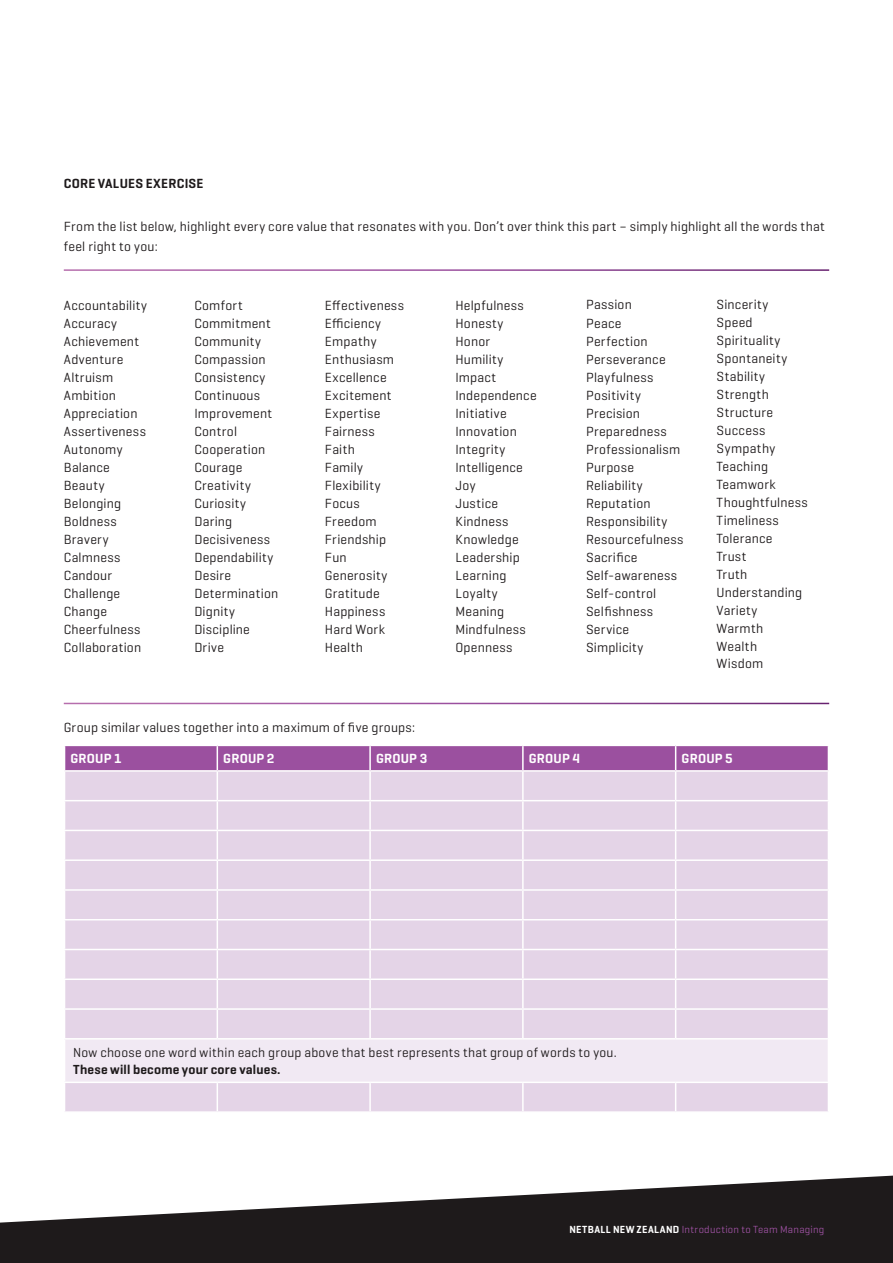
<style>
.page{position:relative;width:893px;height:1263px;background:#fff}
.page>*{position:absolute;margin:0;border:0;box-sizing:border-box;transform-origin:0 0}
.Body{font:13.5px/18px "Geogrotesque";letter-spacing:.02em;color:#1e1a1b}
.Sub_Sub_Heading{font:600 13.5px "Geogrotesque";letter-spacing:.015em;color:#fff}
.Sub_Sub_Heading-2{font:600 13.5px "Geogrotesque";letter-spacing:.02em;color:#1e1a1b}
.Body-2{font:13.35px "Geogrotesque";letter-spacing:.02em;color:#1e1a1b}
.Body-3{font:600 13.35px "Geogrotesque";letter-spacing:.015em;color:#1e1a1b}
.t1{font:10.5px "Geogrotesque";letter-spacing:.025em;color:#9b509f}
.s1{font-weight:600;color:#fff}
</style>
<div class="page">
<svg style="left:0;top:1175px;width:893px;height:88px;fill:#1e1a1b"></svg>
<div style="left:65px;top:1083px;width:763px;height:28px;background:#e4d4e7"></div>
<div style="left:65px;top:1039px;width:763px;height:43px;background:#f1e9f3"></div>
<svg style="left:64px;top:745px;width:764px;height:293px;background:#dfcbe2"></svg>
<svg style="left:217px;top:1083px;width:1px;height:28px"></svg>
<hr style="left:369px;top:1083px;width:2px;height:28px;background:#fff">
<hr style="left:522px;top:1083px;width:2px;height:28px;background:#fff">
<svg style="left:675px;top:1083px;width:1px;height:28px"></svg>
<hr style="left:64px;top:1081px;width:153px;height:2px;background:#fff">
<hr style="left:217px;top:1081px;width:153px;height:2px;background:#fff">
<hr style="left:370px;top:1081px;width:153px;height:2px;background:#fff">
<hr style="left:523px;top:1081px;width:153px;height:2px;background:#fff">
<hr style="left:676px;top:1081px;width:153px;height:2px;background:#fff">
<p class="Sub_Sub_Heading-2" style="left:64px;top:175px;width:141px">CORE VALUES EXERCISE</p>
<p class="Body" style="left:64px;top:217px;width:763px;line-height:19.5px">From the list below, highlight every core value that resonates with you. Don’t over think this part – simply highlight all the words that feel right to you:</p>
<p class="Body" style="left:64px;top:296px;width:85px">Accountability</p>
<p class="Body" style="left:64px;top:314px;width:55px">Accuracy</p>
<p class="Body" style="left:64px;top:332px;width:77px">Achievement</p>
<p class="Body" style="left:64px;top:350px;width:61px">Adventure</p>
<p class="Body" style="left:64px;top:368px;width:51px">Altruism</p>
<p class="Body" style="left:64px;top:386px;width:54px">Ambition</p>
<p class="Body" style="left:64px;top:404px;width:75px">Appreciation</p>
<p class="Body" style="left:64px;top:422px;width:84px">Assertiveness</p>
<p class="Body" style="left:64px;top:440px;width:60px">Autonomy</p>
<p class="Body" style="left:64px;top:458px;width:48px">Balance</p>
<p class="Body" style="left:64px;top:476px;width:42px">Beauty</p>
<p class="Body" style="left:64px;top:494px;width:59px">Belonging</p>
<p class="Body" style="left:64px;top:512px;width:54px">Boldness</p>
<p class="Body" style="left:64px;top:530px;width:46px">Bravery</p>
<p class="Body" style="left:64px;top:548px;width:58px">Calmness</p>
<p class="Body" style="left:64px;top:566px;width:50px">Candour</p>
<p class="Body" style="left:64px;top:584px;width:58px">Challenge</p>
<p class="Body" style="left:64px;top:602px;width:45px">Change</p>
<p class="Body" style="left:64px;top:620px;width:78px">Cheerfulness</p>
<p class="Body" style="left:64px;top:638px;width:79px">Collaboration</p>
<p class="Body" style="left:194px;top:296px;width:50px">Comfort</p>
<p class="Body" style="left:194px;top:314px;width:78px">Commitment</p>
<p class="Body" style="left:194px;top:332px;width:68px">Community</p>
<p class="Body" style="left:194px;top:350px;width:73px">Compassion</p>
<p class="Body" style="left:194px;top:368px;width:72px">Consistency</p>
<p class="Body" style="left:194px;top:386px;width:79px">Continuous<br>Improvement</p>
<p class="Body" style="left:194px;top:422px;width:44px">Control</p>
<p class="Body" style="left:194px;top:440px;width:72px">Cooperation</p>
<p class="Body" style="left:194px;top:458px;width:50px">Courage</p>
<p class="Body" style="left:194px;top:476px;width:58px">Creativity</p>
<p class="Body" style="left:194px;top:494px;width:53px">Curiosity</p>
<p class="Body" style="left:194px;top:512px;width:40px">Daring</p>
<p class="Body" style="left:194px;top:530px;width:77px">Decisiveness</p>
<p class="Body" style="left:194px;top:548px;width:80px">Dependability</p>
<p class="Body" style="left:194px;top:566px;width:38px">Desire</p>
<p class="Body" style="left:194px;top:584px;width:85px">Determination</p>
<p class="Body" style="left:194px;top:602px;width:42px">Dignity</p>
<p class="Body" style="left:194px;top:620px;width:57px">Discipline</p>
<p class="Body" style="left:194px;top:638px;width:31px">Drive</p>
<p class="Body" style="left:325px;top:296px;width:81px">Effectiveness</p>
<p class="Body" style="left:325px;top:314px;width:57px">Efficiency</p>
<p class="Body" style="left:325px;top:332px;width:53px">Empathy</p>
<p class="Body" style="left:325px;top:350px;width:71px">Enthusiasm</p>
<p class="Body" style="left:325px;top:368px;width:63px">Excellence</p>
<p class="Body" style="left:325px;top:386px;width:68px">Excitement</p>
<p class="Body" style="left:325px;top:404px;width:57px">Expertise</p>
<p class="Body" style="left:325px;top:422px;width:51px">Fairness</p>
<p class="Body" style="left:325px;top:440px;width:32px">Faith</p>
<p class="Body" style="left:325px;top:458px;width:40px">Family</p>
<p class="Body" style="left:325px;top:476px;width:57px">Flexibility</p>
<p class="Body" style="left:325px;top:494px;width:36px">Focus</p>
<p class="Body" style="left:325px;top:512px;width:53px">Freedom</p>
<p class="Body" style="left:325px;top:530px;width:63px">Friendship</p>
<p class="Body" style="left:325px;top:548px;width:23px">Fun</p>
<p class="Body" style="left:325px;top:566px;width:64px">Generosity</p>
<p class="Body" style="left:325px;top:584px;width:56px">Gratitude</p>
<p class="Body" style="left:325px;top:602px;width:62px">Happiness</p>
<p class="Body" style="left:325px;top:620px;width:61px">Hard Work</p>
<p class="Body" style="left:325px;top:638px;width:40px">Health</p>
<p class="Body" style="left:455px;top:296px;width:70px">Helpfulness</p>
<p class="Body" style="left:455px;top:314px;width:49px">Honesty</p>
<p class="Body" style="left:455px;top:332px;width:36px">Honor</p>
<p class="Body" style="left:455px;top:350px;width:49px">Humility</p>
<p class="Body" style="left:455px;top:368px;width:42px">Impact</p>
<p class="Body" style="left:455px;top:386px;width:83px">Independence</p>
<p class="Body" style="left:455px;top:404px;width:53px">Initiative</p>
<p class="Body" style="left:455px;top:422px;width:63px">Innovation</p>
<p class="Body" style="left:455px;top:440px;width:51px">Integrity</p>
<p class="Body" style="left:455px;top:458px;width:69px">Intelligence</p>
<p class="Body" style="left:455px;top:476px;width:22px">Joy</p>
<p class="Body" style="left:455px;top:494px;width:44px">Justice</p>
<p class="Body" style="left:455px;top:512px;width:54px">Kindness</p>
<p class="Body" style="left:455px;top:530px;width:65px">Knowledge</p>
<p class="Body" style="left:455px;top:548px;width:66px">Leadership</p>
<p class="Body" style="left:455px;top:566px;width:52px">Learning</p>
<p class="Body" style="left:455px;top:584px;width:44px">Loyalty</p>
<p class="Body" style="left:455px;top:602px;width:50px">Meaning</p>
<p class="Body" style="left:455px;top:620px;width:72px">Mindfulness</p>
<p class="Body" style="left:455px;top:638px;width:58px">Openness</p>
<p class="Body" style="left:586px;top:295px;width:47px">Passion</p>
<p class="Body" style="left:586px;top:313px;width:37px">Peace</p>
<p class="Body" style="left:586px;top:331px;width:63px">Perfection</p>
<p class="Body" style="left:586px;top:349px;width:81px">Perseverance</p>
<p class="Body" style="left:586px;top:367px;width:69px">Playfulness</p>
<p class="Body" style="left:586px;top:386px;width:56px">Positivity</p>
<p class="Body" style="left:586px;top:404px;width:55px">Precision</p>
<p class="Body" style="left:586px;top:422px;width:82px">Preparedness</p>
<p class="Body" style="left:586px;top:440px;width:96px">Professionalism</p>
<p class="Body" style="left:586px;top:458px;width:50px">Purpose</p>
<p class="Body" style="left:586px;top:476px;width:58px">Reliability</p>
<p class="Body" style="left:586px;top:494px;width:66px">Reputation</p>
<p class="Body" style="left:586px;top:512px;width:83px">Responsibility</p>
<p class="Body" style="left:586px;top:530px;width:99px">Resourcefulness</p>
<p class="Body" style="left:586px;top:548px;width:53px">Sacrifice</p>
<p class="Body" style="left:586px;top:566px;width:93px">Self-awareness</p>
<p class="Body" style="left:586px;top:584px;width:72px">Self-control</p>
<p class="Body" style="left:586px;top:602px;width:69px">Selfishness</p>
<p class="Body" style="left:586px;top:620px;width:45px">Service</p>
<p class="Body" style="left:586px;top:638px;width:59px">Simplicity</p>
<p class="Body" style="left:717px;top:295px;width:53px">Sincerity</p>
<p class="Body" style="left:717px;top:313px;width:38px">Speed</p>
<p class="Body" style="left:717px;top:331px;width:65px">Spirituality</p>
<p class="Body" style="left:717px;top:349px;width:72px">Spontaneity</p>
<p class="Body" style="left:717px;top:367px;width:50px">Stability</p>
<p class="Body" style="left:717px;top:385px;width:54px">Strength</p>
<p class="Body" style="left:717px;top:403px;width:58px">Structure</p>
<p class="Body" style="left:717px;top:421px;width:50px">Success</p>
<p class="Body" style="left:717px;top:439px;width:60px">Sympathy</p>
<p class="Body" style="left:717px;top:457px;width:53px">Teaching</p>
<p class="Body" style="left:717px;top:475px;width:61px">Teamwork</p>
<p class="Body" style="left:717px;top:493px;width:93px">Thoughtfulness</p>
<p class="Body" style="left:717px;top:511px;width:64px">Timeliness</p>
<p class="Body" style="left:717px;top:529px;width:57px">Tolerance</p>
<p class="Body" style="left:717px;top:547px;width:31px">Trust</p>
<p class="Body" style="left:717px;top:565px;width:32px">Truth</p>
<p class="Body" style="left:717px;top:583px;width:87px">Understanding</p>
<p class="Body" style="left:717px;top:601px;width:42px">Variety</p>
<p class="Body" style="left:717px;top:619px;width:48px">Warmth</p>
<p class="Body" style="left:717px;top:637px;width:42px">Wealth</p>
<p class="Body" style="left:717px;top:654px;width:48px">Wisdom</p>
<p class="Body" style="left:64px;top:718px;width:353px">Group similar values together into a maximum of five groups:</p>
<p class="Sub_Sub_Heading" style="left:71px;top:750px;width:53px">GROUP 1</p>
<p class="Sub_Sub_Heading" style="left:223px;top:750px;width:53px">GROUP 2</p>
<p class="Sub_Sub_Heading" style="left:376px;top:750px;width:53px">GROUP 3</p>
<p class="Sub_Sub_Heading" style="left:529px;top:750px;width:53px">GROUP 4</p>
<p class="Sub_Sub_Heading" style="left:682px;top:750px;width:53px">GROUP 5</p>
<p class="Body-2" style="left:73px;top:1044px;width:545px">Now choose one word within each group above that best represents that group of words to you.</p>
<p class="Body-3" style="left:73px;top:1061px;width:209px">These will become your core values.</p>
<p class="t1" style="left:569px;top:1223px;width:257px"><span class="s1">NETBALL NEW ZEALAND</span> Introduction to Team Managing</p>
</div>
